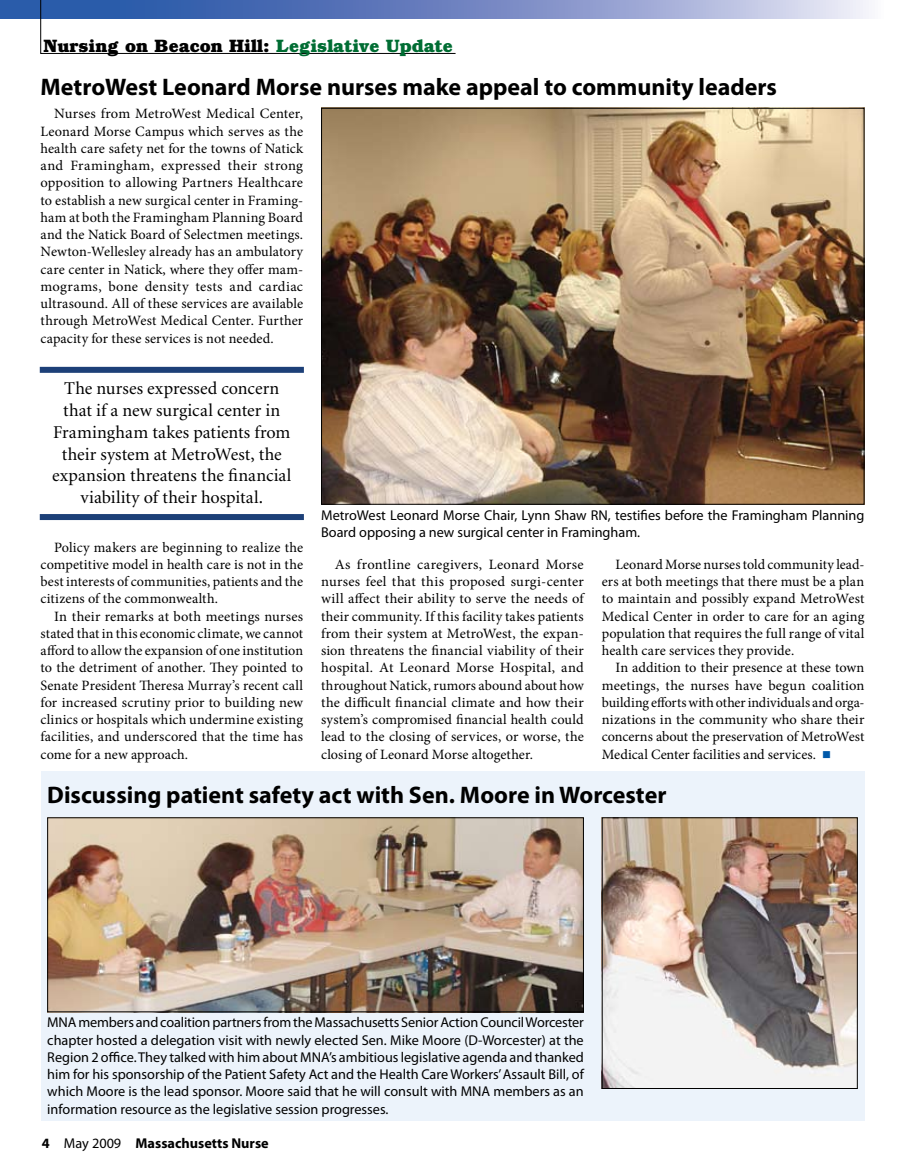
<style>
.page{position:relative;width:905px;height:1175px;background:#fff}
.page>*{position:absolute;margin:0;border:0;box-sizing:border-box;transform-origin:0 0}
.t1{font:700 24px "Myriad Pro";color:#000}
.t2{font:18px/21.8px "Minion";letter-spacing:.005em;color:#000;text-align:center}
.t3{font:700 18px "Bookman";color:#000}
.t4{font:14.25px/17.2px "Minion Pro";letter-spacing:.005em;color:#000;text-align:justify}
.t5{font:14.25px/17.2px "Myriad Pro";color:#000;text-align:justify}
.t6{font:700 14.25px "Myriad Pro";color:#000}
.s1{color:#006d33}
.s2{color:#0059a9}
.s3{font-weight:400}
</style>
<div class="page">
<svg style="left:0;top:0;width:869px;height:19px;background:#9eabd6"></svg>
<div style="left:40px;top:771px;width:824px;height:350px;background:#ecf3fb"></div>
<svg style="left:40px;top:0;width:416px;height:54px"></svg>
<img style="left:49px;top:817px;width:535px;height:195px">
<div style="left:47px;top:817px;width:536px;height:195px;border:1px solid #000"></div>
<img style="left:601px;top:817px;width:254px;height:271px">
<div style="left:602px;top:817px;width:255px;height:271px;border:1px solid #000"></div>
<img style="left:323px;top:110px;width:539px;height:392px">
<div style="left:40px;top:367px;width:264px;height:6px;background:#1d4078"></div>
<div style="left:40px;top:514px;width:264px;height:6px;background:#1d4078"></div>
<p class="t3" style="left:44px;top:35px;width:411px">Nursing on Beacon Hill: <span class="s1">Legislative Update</span></p>
<h1 class="t1" style="left:40px;top:71px;width:738px">MetroWest Leonard Morse nurses make appeal to community leaders</h1>
<p class="t4" style="left:40px;top:105px;width:264px;text-indent:14px">Nurses from MetroWest Medical Center, Leonard Morse Campus which serves as the health care safety net for the towns of Natick and Framingham, expressed their strong opposition to allowing Partners Healthcare to establish a new surgical center in Framing&shy;ham at both the Framingham Planning Board and the Natick Board of Selectmen meetings.<br>Newton-Wellesley already has an ambulatory care center in Natick, where they offer mam&shy;mograms, bone density tests and cardiac ultrasound. All of these services are available through MetroWest Medical Center. Further capacity for these services is not needed.</p>
<p class="t2" style="left:52px;top:378px;width:241px">The nurses expressed concern that if a new surgical center in<br>Framingham takes patients from their system at MetroWest, the expansion threatens the financial viability of their hospital.</p>
<p class="t4" style="left:40px;top:538px;width:264px;text-indent:13px">Policy makers are beginning to realize the competitive model in health care is not in the best interests of communities, patients and the citizens of the commonwealth.</p>
<p class="t4" style="left:40px;top:607px;width:264px;text-indent:14px">In their remarks at both meetings nurses stated that in this economic climate, we cannot afford to allow the expansion of one institution to the detriment of another. They pointed to Senate President Theresa Murray’s recent call for increased scrutiny prior to building new clinics or hospitals which undermine existing facilities, and underscored that the time has come for a new approach.</p>
<p class="t5" style="left:321px;top:506px;width:545px">MetroWest Leonard Morse Chair, Lynn Shaw RN, testifies before the Framingham Planning<br>Board opposing a new surgical center in Framingham.</p>
<p class="t4" style="left:321px;top:556px;width:264px;text-indent:14px">As frontline caregivers, Leonard Morse nurses feel that this proposed surgi-center will affect their ability to serve the needs of their community. If this facility takes patients from their system at MetroWest, the expan&shy;sion threatens the financial viability of their hospital. At Leonard Morse Hospital, and throughout Natick, rumors abound about how the difficult financial climate and how their system’s compromised financial health could lead to the closing of services, or worse, the closing of Leonard Morse altogether.</p>
<p class="t4" style="left:602px;top:556px;width:264px;text-indent:14px">Leonard Morse nurses told community lead&shy;ers at both meetings that there must be a plan to maintain and possibly expand MetroWest Medical Center in order to care for an aging population that requires the full range of vital health care services they provide.</p>
<p class="t4" style="left:602px;top:659px;width:264px;text-indent:14px">In addition to their presence at these town meetings, the nurses have begun coalition building efforts with other individuals and orga&shy;nizations in the community who share their concerns about the preservation of MetroWest Medical Center facilities and services. <span class="s2">■</span></p>
<h1 class="t1" style="left:47px;top:779px;width:620px">Discussing patient safety act with Sen. Moore in Worcester</h1>
<p class="t5" style="left:47px;top:1013px;width:538px">MNA members and coalition partners from the Massachusetts Senior Action Council Worcester chapter hosted a delegation visit with newly elected Sen. Mike Moore (D-Worcester) at the Region 2 office. They talked with him about MNA’s ambitious legislative agenda and thanked him for his sponsorship of the Patient Safety Act and the Health Care Workers’ Assault Bill, of which Moore is the lead sponsor. Moore said that he will consult with MNA members as an information resource as the legislative session progresses.</p>
<p class="t6" style="left:64px;top:1133px;width:206px"><span class="s3">May 2009</span> Massachusetts Nurse</p>
</div>
